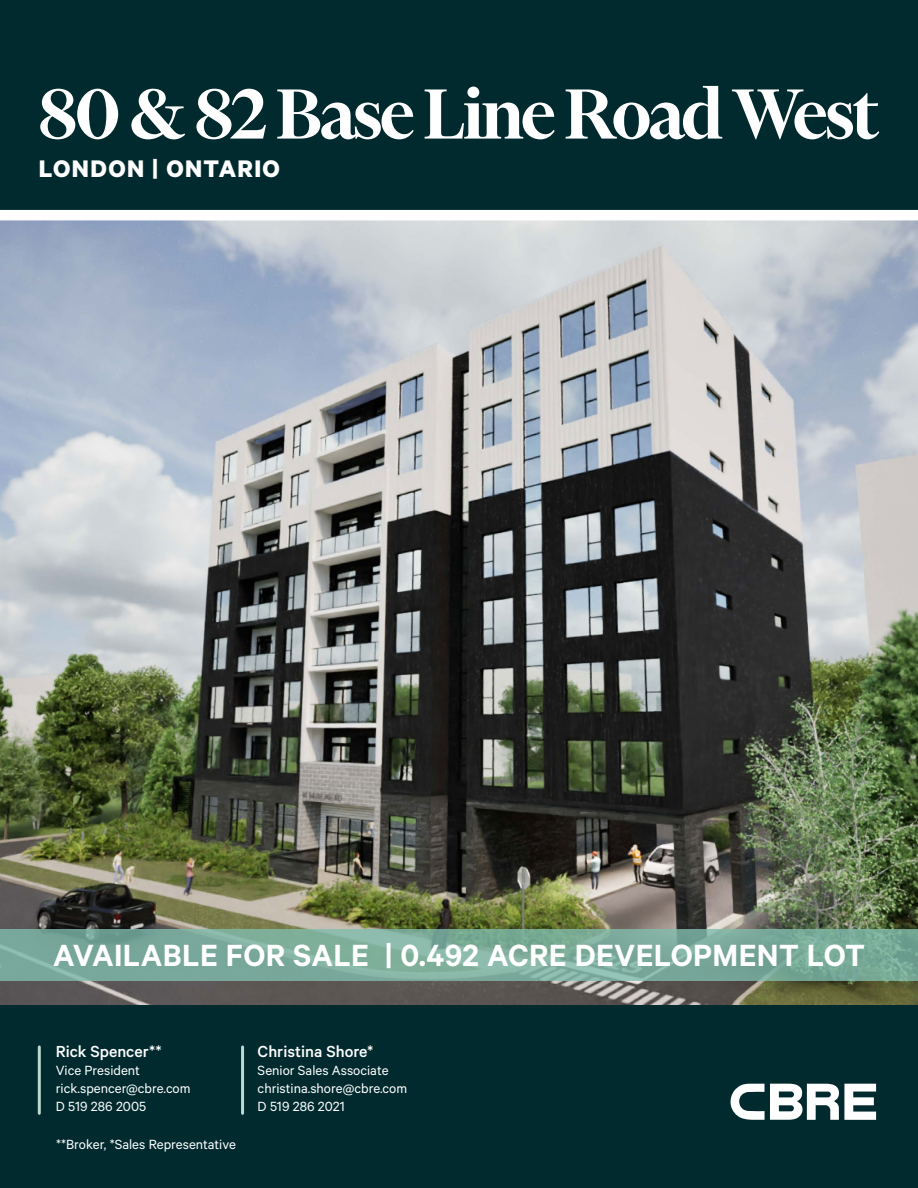
<style>
.page{position:relative;width:918px;height:1188px;background:#002a2e}
.page>*{position:absolute;margin:0;border:0;box-sizing:border-box;transform-origin:0 0}
.t1{font:600 81px "Financier Display";letter-spacing:-.03em;color:#fff}
.t2{font:600 34.5px "Calibre";letter-spacing:.01em;color:#fff}
.t3{font:700 27px "Calibre";letter-spacing:.05em;color:#fff}
.t4{font:500 18px "Calibre";color:#fff}
.t5{font:15px/18px "Calibre";color:#fff}
</style>
<div class="page">
<hr style="left:38px;top:1047px;width:3px;height:66px;background:#bdd9d1">
<hr style="left:241px;top:1047px;width:3px;height:66px;background:#bdd9d1">
<img style="left:0;top:220px;width:918px;height:784px">
<svg style="left:0;top:929px;width:918px;height:52px;background:#7bab9c"></svg>
<svg style="left:731px;top:1084px;width:145px;height:36px"></svg>
<div style="left:0;top:210px;width:918px;height:10px;background:#fff"></div>
<h1 class="t1" style="left:38px;top:60px;width:842px">80 &amp; 82 Base Line Road West</h1>
<h3 class="t3" style="left:39px;top:152px;width:243px">LONDON | ONTARIO</h3>
<h2 class="t2" style="left:53px;top:935px;width:813px">AVAILABLE FOR SALE | 0.492 ACRE DEVELOPMENT LOT</h2>
<p class="t4" style="left:56px;top:1041px;width:107px">Rick Spencer**</p>
<p class="t5" style="left:56px;top:1061px;width:136px">Vice President rick.spencer@cbre.com<br>D 519 286 2005</p>
<p class="t5" style="left:56px;top:1135px;width:181px">**Broker, *Sales Representative</p>
<p class="t4" style="left:258px;top:1041px;width:117px">Christina Shore*</p>
<p class="t5" style="left:258px;top:1061px;width:151px">Senior Sales Associate christina.shore@cbre.com<br>D 519 286 2021</p>
</div>
